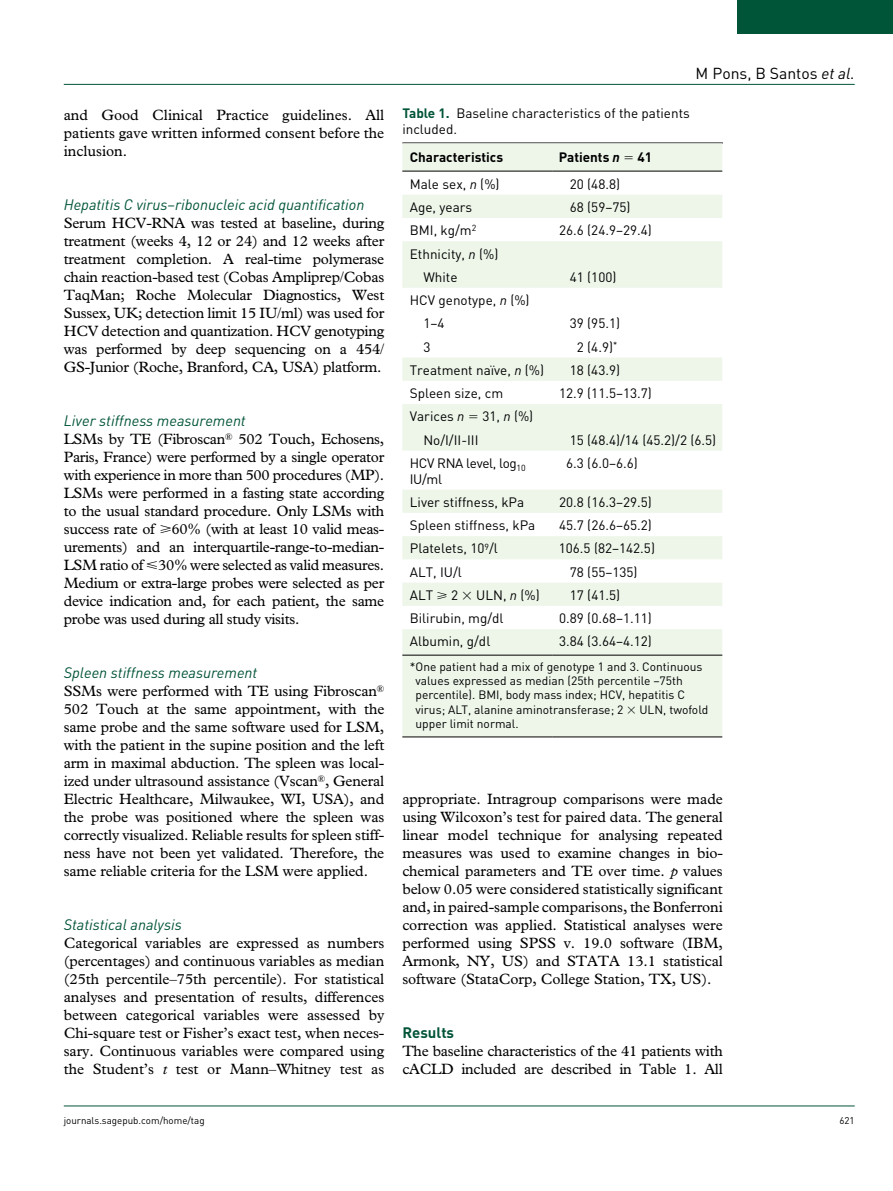
<style>
.page{position:relative;width:893px;height:1191px;background:#fff}
.page>*{position:absolute;margin:0;border:0;box-sizing:border-box;transform-origin:0 0}
.t1{font:15.75px "DIN";color:#000}
.t2{font:15px/18px "Plantin Std";letter-spacing:-.01em;color:#000;text-align:justify}
.t3{font:italic 15px "DIN";color:#005437}
.t4{font:700 15px "DIN";color:#005437}
.t5{font:13.5px/23.2px "DIN";color:#000}
.t6{font:700 13.5px "DIN";color:#000}
.t7{font:13.5px/15.8px "DIN";letter-spacing:-.025em;color:#000}
.t8{font:12px/14.2px "DIN";color:#000}
.t9{font:9.75px "DIN";color:#000}
.s1{font-style:italic}
.s2{font-weight:700;color:#005437}
</style>
<div class="page">
<hr style="left:64px;top:84px;width:791px;height:1px;background:#005437">
<hr style="left:64px;top:1105px;width:791px;height:1px;background:#005437">
<div style="left:738px;top:0;width:155px;height:34px;background:#005437"></div>
<hr style="left:402px;top:143px;width:321px;height:1px;background:#000">
<svg style="left:402px;top:143px;width:320px;height:593px;fill:#eef6ea"></svg>
<svg style="left:402px;top:195px;width:320px;height:460px;fill:#f2f8ef"></svg>
<hr style="left:402px;top:171px;width:151px;height:1px;background:#000">
<hr style="left:553px;top:171px;width:169px;height:1px;background:#000">
<hr style="left:402px;top:736px;width:151px;height:1px;background:#000">
<hr style="left:553px;top:736px;width:169px;height:1px;background:#000">
<hr style="left:402px;top:655px;width:151px;height:1px;background:#000">
<hr style="left:553px;top:655px;width:169px;height:1px;background:#000">
<svg style="left:625px;top:156px;width:8px;height:3px"></svg>
<svg style="left:469px;top:415px;width:8px;height:3px"></svg>
<svg style="left:463px;top:591px;width:8px;height:8px"></svg>
<svg style="left:628px;top:706px;width:7px;height:7px"></svg>
<p class="t2" style="left:64px;top:106px;width:322px">and Good Clinical Practice guidelines. All patients gave written informed consent before the inclusion.</p>
<p class="t3" style="left:64px;top:195px;width:302px">Hepatitis C virus–ribonucleic acid quantification</p>
<p class="t2" style="left:64px;top:214px;width:322px">Serum HCV-RNA was tested at baseline, during treatment (weeks 4, 12 or 24) and 12 weeks after treatment completion. A real-time polymerase chain reaction-based test (Cobas Ampliprep/Cobas TaqMan; Roche Molecular Diagnostics, West Sussex, UK; detection limit 15 IU/ml) was used for HCV detection and quantization. HCV genotyping was performed by deep sequencing on a 454/ GS-Junior (Roche, Branford, CA, USA) platform.</p>
<p class="t3" style="left:64px;top:411px;width:183px">Liver stiffness measurement</p>
<p class="t2" style="left:64px;top:430px;width:322px">LSMs by TE (Fibroscan<sup>®</sup> 502 Touch, Echosens, Paris, France) were performed by a single operator with experience in more than 500 procedures (MP).<br>LSMs were performed in a fasting state according to the usual standard procedure. Only LSMs with success rate of ⩾60% (with at least 10 valid meas&shy;urements) and an interquartile-range-to-median-LSM ratio of ⩽30% were selected as valid measures.<br>Medium or extra-large probes were selected as per device indication and, for each patient, the same probe was used during all study visits.</p>
<p class="t3" style="left:64px;top:663px;width:195px">Spleen stiffness measurement</p>
<p class="t2" style="left:64px;top:682px;width:322px">SSMs were performed with TE using Fibroscan<sup>® </sup>502 Touch at the same appointment, with the same probe and the same software used for LSM, with the patient in the supine position and the left arm in maximal abduction. The spleen was local&shy;ized under ultrasound assistance (Vscan<sup>®</sup>, General Electric Healthcare, Milwaukee, WI, USA), and the probe was positioned where the spleen was correctly visualized. Reliable results for spleen stiff&shy;ness have not been yet validated. Therefore, the same reliable criteria for the LSM were applied.</p>
<p class="t3" style="left:64px;top:915px;width:119px">Statistical analysis</p>
<p class="t2" style="left:64px;top:934px;width:322px">Categorical variables are expressed as numbers (percentages) and continuous variables as median (25th percentile–75th percentile). For statistical analyses and presentation of results, differences between categorical variables were assessed by Chi-square test or Fisher’s exact test, when neces&shy;sary. Continuous variables were compared using the Student’s <span class="s1">t</span> test or Mann–Whitney test as</p>
<p class="t1" style="left:696px;top:63px;width:161px">M Pons, B Santos <span class="s1">et al.</span></p>
<p class="t5" style="left:402px;top:105px;width:289px;line-height:15.8px"><span class="s2">Table 1.</span> Baseline characteristics of the patients included.</p>
<p class="t6" style="left:410px;top:148px;width:95px">Characteristics</p>
<p class="t6" style="left:559px;top:148px;width:63px">Patients <span class="s1">n</span></p>
<p class="t6" style="left:637px;top:148px;width:16px">41</p>
<p class="t5" style="left:410px;top:172px;width:91px">Male sex, <span class="s1">n</span> (%)</p>
<p class="t5" style="left:570px;top:172px;width:52px">20 (48.8)</p>
<p class="t5" style="left:410px;top:195px;width:64px">Age, years</p>
<p class="t5" style="left:570px;top:195px;width:62px">68 (59–75)</p>
<p class="t5" style="left:410px;top:218px;width:68px">BMI, kg/m<sup>2</sup></p>
<p class="t5" style="left:559px;top:218px;width:94px">26.6 (24.9–29.4)</p>
<p class="t5" style="left:423px;top:242px;width:77px;text-indent:-14px">Ethnicity, <span class="s1">n</span> (%)<br>White</p>
<p class="t5" style="left:570px;top:265px;width:48px">41 (100)</p>
<p class="t5" style="left:423px;top:288px;width:108px;text-indent:-14px">HCV genotype, <span class="s1">n</span> (%)<br>1–4</p>
<p class="t5" style="left:570px;top:311px;width:52px">39 (95.1)</p>
<p class="t5" style="left:423px;top:335px;width:9px">3</p>
<p class="t5" style="left:577px;top:335px;width:42px">2 (4.9)<sup>*</sup></p>
<p class="t5" style="left:410px;top:358px;width:136px">Treatment naïve, <span class="s1">n</span> (%)</p>
<p class="t5" style="left:570px;top:358px;width:52px">18 (43.9)</p>
<p class="t5" style="left:410px;top:381px;width:95px">Spleen size, cm</p>
<p class="t5" style="left:559px;top:381px;width:94px">12.9 (11.5–13.7)</p>
<p class="t5" style="left:410px;top:404px;width:56px">Varices <span class="s1">n</span></p>
<p class="t5" style="left:482px;top:404px;width:52px">31, <span class="s1">n</span> (%)</p>
<p class="t5" style="left:423px;top:428px;width:57px">No/I/II-III</p>
<p class="t5" style="left:570px;top:428px;width:148px">15 (48.4)/14 (45.2)/2 (6.5)</p>
<p class="t7" style="left:410px;top:455px;width:117px">HCV RNA level, log<sub>10<br></sub>IU/ml</p>
<p class="t5" style="left:566px;top:451px;width:73px">6.3 (6.0–6.6)</p>
<p class="t5" style="left:410px;top:490px;width:116px">Liver stiffness, kPa</p>
<p class="t5" style="left:559px;top:490px;width:94px">20.8 (16.3–29.5)</p>
<p class="t5" style="left:410px;top:513px;width:127px">Spleen stiffness, kPa</p>
<p class="t5" style="left:559px;top:513px;width:94px">45.7 (26.6–65.2)</p>
<p class="t5" style="left:410px;top:536px;width:89px">Platelets, 10<sup>9</sup>/l</p>
<p class="t5" style="left:559px;top:536px;width:98px">106.5 (82–142.5)</p>
<p class="t5" style="left:410px;top:560px;width:54px">ALT, IU/l</p>
<p class="t5" style="left:570px;top:560px;width:69px">78 (55–135)</p>
<p class="t5" style="left:410px;top:583px;width:50px">ALT ⩾ 2</p>
<p class="t5" style="left:476px;top:583px;width:65px">ULN, <span class="s1">n</span> (%)</p>
<p class="t5" style="left:570px;top:583px;width:52px">17 (41.5)</p>
<p class="t5" style="left:410px;top:606px;width:95px">Bilirubin, mg/dl</p>
<p class="t5" style="left:559px;top:606px;width:94px">0.89 (0.68–1.11)</p>
<p class="t5" style="left:410px;top:629px;width:82px">Albumin, g/dl</p>
<p class="t5" style="left:559px;top:629px;width:94px">3.84 (3.64–4.12)</p>
<p class="t8" style="left:415px;top:659px;width:289px;text-indent:-6px">*One patient had a mix of genotype 1 and 3. Continuous values expressed as median (25th percentile –75th percentile). BMI, body mass index; HCV, hepatitis C virus; ALT, alanine aminotransferase; 2</p>
<p class="t8" style="left:639px;top:702px;width:70px">ULN, twofold</p>
<p class="t8" style="left:415px;top:716px;width:105px">upper limit normal.</p>
<p class="t2" style="left:402px;top:790px;width:322px">appropriate. Intragroup comparisons were made using Wilcoxon’s test for paired data. The general linear model technique for analysing repeated measures was used to examine changes in bio&shy;chemical parameters and TE over time. <span class="s1">p</span> values below 0.05 were considered statistically significant and, in paired-sample comparisons, the Bonferroni correction was applied. Statistical analyses were performed using SPSS v. 19.0 software (IBM, Armonk, NY, US) and STATA 13.1 statistical software (StataCorp, College Station, TX, US).</p>
<p class="t4" style="left:402px;top:1023px;width:53px">Results</p>
<p class="t2" style="left:402px;top:1042px;width:322px">The baseline characteristics of the 41 patients with cACLD included are described in Table 1. All</p>
<p class="t9" style="left:64px;top:1114px;width:142px">journals.sagepub.com/home/tag</p>
<p class="t9" style="left:839px;top:1114px;width:17px">621</p>
</div>
